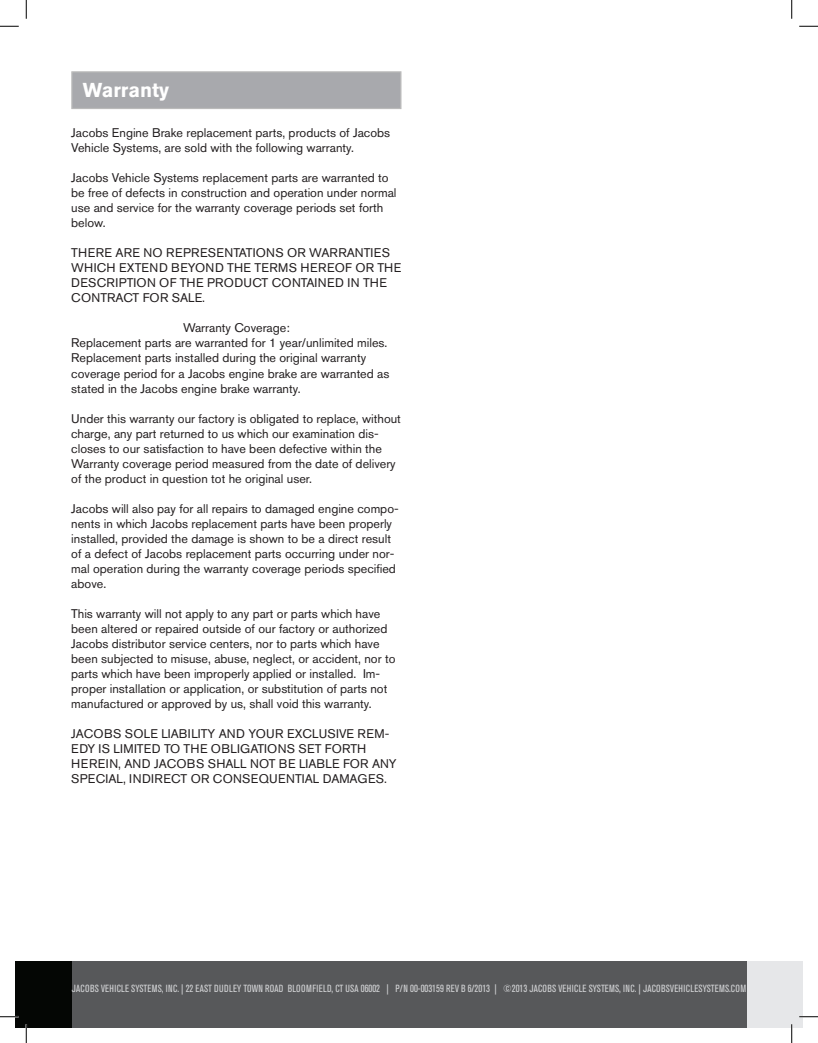
<style>
.page{position:relative;width:818px;height:1043px;background:#fff}
.page>*{position:absolute;margin:0;border:0;box-sizing:border-box;transform-origin:0 0}
.t1{font:700 20px "Akzidenz Grotesk BE";color:#fff}
.t2{font:12.5px/15px "Akzidenz Grotesk BE";color:#231f20}
.t3{font:12.5px/15px "Akzidenz Grotesk BE";letter-spacing:.02em;color:#231f20}
.t4{font:condensed 10.25px "Akzidenz Grotesk BE";letter-spacing:.02em;color:#d1d2d4}
</style>
<div class="page">
<div style="left:746px;top:961px;width:56px;height:67px;background:#e6e7e9"></div>
<div style="left:71px;top:961px;width:675px;height:67px;background:#57585a"></div>
<div style="left:15px;top:961px;width:56px;height:67px;background:#040604"></div>
<div style="left:71px;top:71px;width:330px;height:38px;background:#a8a9ad;border:1px solid #bababa"></div>
<svg style="left:0;top:25px;width:19px;height:2px"></svg>
<svg style="left:799px;top:25px;width:19px;height:2px"></svg>
<svg style="left:0;top:1015px;width:19px;height:2px"></svg>
<svg style="left:799px;top:1015px;width:19px;height:2px"></svg>
<svg style="left:25px;top:0;width:2px;height:19px"></svg>
<svg style="left:25px;top:1024px;width:2px;height:18px"></svg>
<svg style="left:791px;top:0;width:1px;height:19px"></svg>
<svg style="left:791px;top:1024px;width:1px;height:18px"></svg>
<h1 class="t1" style="left:83px;top:78px;width:88px">Warranty</h1>
<p class="t2" style="left:71px;top:125px;width:320px">Jacobs Engine Brake replacement parts, products of Jacobs<br>Vehicle Systems, are sold with the following warranty.</p>
<p class="t2" style="left:71px;top:170px;width:327px">Jacobs Vehicle Systems replacement parts are warranted to be free of defects in construction and operation under normal use and service for the warranty coverage periods set forth below.</p>
<p class="t3" style="left:71px;top:245px;width:332px">THERE ARE NO REPRESENTATIONS OR WARRANTIES WHICH EXTEND BEYOND THE TERMS HEREOF OR THE DESCRIPTION OF THE PRODUCT CONTAINED IN THE CONTRACT FOR SALE.</p>
<p class="t2" style="left:71px;top:320px;width:320px;text-indent:112px">Warranty Coverage:<br>Replacement parts are warranted for 1 year/unlimited miles.<br>Replacement parts installed during the original warranty coverage period for a Jacobs engine brake are warranted as stated in the Jacobs engine brake warranty.</p>
<p class="t2" style="left:71px;top:410px;width:331px">Under this warranty our factory is obligated to replace, without charge, any part returned to us which our examination dis&shy;closes to our satisfaction to have been defective within the Warranty coverage period measured from the date of delivery of the product in question tot he original user.</p>
<p class="t2" style="left:71px;top:500px;width:329px">Jacobs will also pay for all repairs to damaged engine compo&shy;nents in which Jacobs replacement parts have been properly installed, provided the damage is shown to be a direct result of a defect of Jacobs replacement parts occurring under nor&shy;mal operation during the warranty coverage periods specified above.</p>
<p class="t2" style="left:71px;top:605px;width:325px">This warranty will not apply to any part or parts which have been altered or repaired outside of our factory or authorized Jacobs distributor service centers, nor to parts which have been subjected to misuse, abuse, neglect, or accident, nor to parts which have been improperly applied or installed. Im&shy;proper installation or application, or substitution of parts not manufactured or approved by us, shall void this warranty.</p>
<p class="t3" style="left:71px;top:725px;width:327px">JACOBS SOLE LIABILITY AND YOUR EXCLUSIVE REM-EDY IS LIMITED TO THE OBLIGATIONS SET FORTH HEREIN, AND JACOBS SHALL NOT BE LIABLE FOR ANY SPECIAL, INDIRECT OR CONSEQUENTIAL DAMAGES.</p>
<p class="t4" style="left:72px;top:982px;width:675px">JACOBS VEHICLE SYSTEMS, INC. | 22 EAST DUDLEY TOWN ROAD BLOOMFIELD, CT USA 06002 | P/N 00-003159 REV B 6/2013 | ©2013 JACOBS VEHICLE SYSTEMS, INC. | JACOBSVEHICLESYSTEMS.COM</p>
</div>
